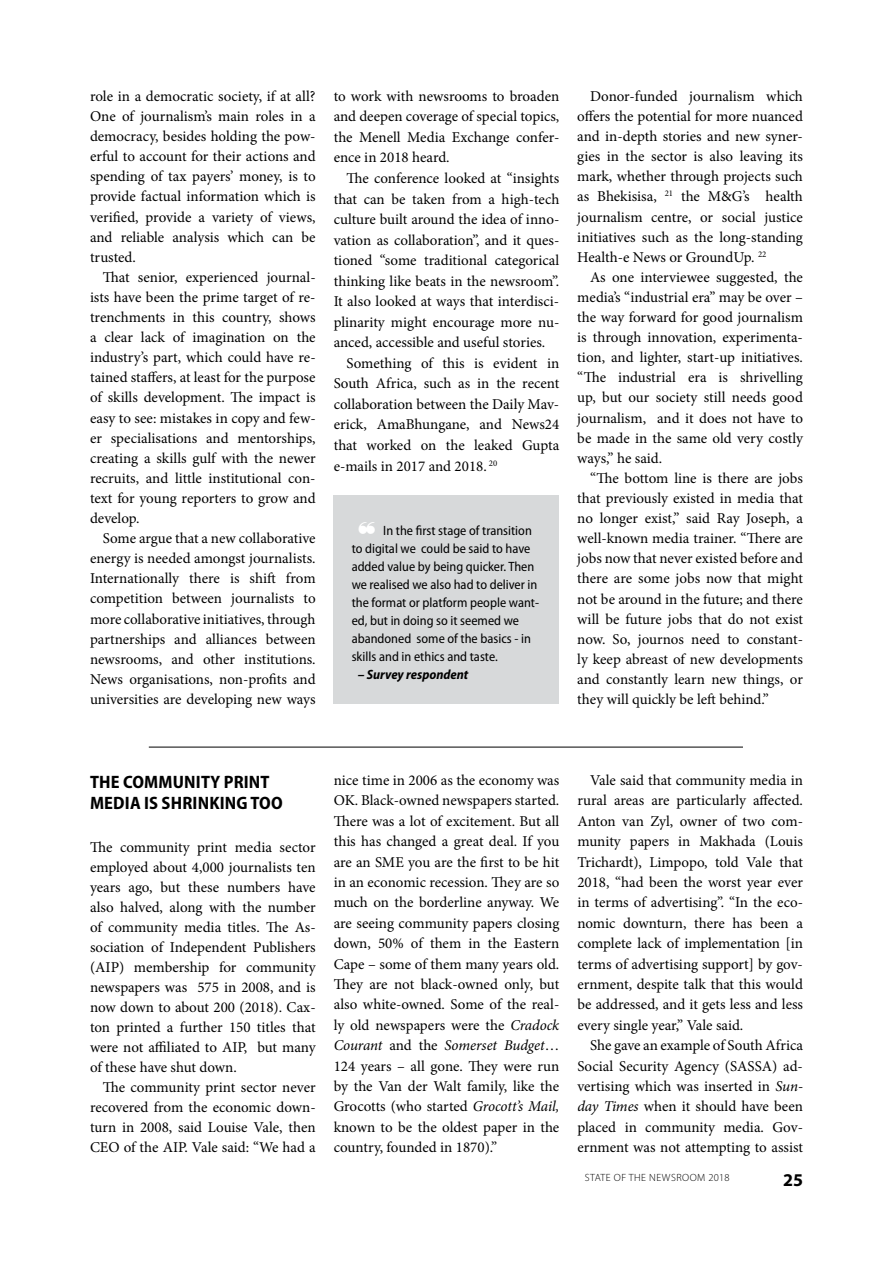
<style>
.page{position:relative;width:893px;height:1263px;background:#fff}
.page>*{position:absolute;margin:0;border:0;box-sizing:border-box;transform-origin:0 0}
.t1{font:700 semi-condensed 18px/21.5px "Myriad Pro";letter-spacing:.01em;color:#000}
.t2{font:700 18px "Myriad Pro";color:#000}
.t3{font:15px/20.1px "Minion Pro";color:#000;text-align:justify}
.t4{font:semi-condensed 13.5px/18px "Myriad Pro";color:#000}
.t5{font:italic 700 semi-condensed 13.5px "Myriad Pro";color:#000}
.t6{font:300 10.5px "Myriad Pro";letter-spacing:.045em;color:#000}
.s1{color:#fff}
.s2{font-style:italic}
</style>
<div class="page">
<div style="left:334px;top:495px;width:225px;height:209px;background:#d7d9da"></div>
<hr style="left:149px;top:747px;width:594px;height:1px;background:#000">
<p class="t3" style="left:90px;top:86px;width:227px">role in a democratic society, if at all?<br>One of journalism’s main roles in a democracy, besides holding the pow&shy;erful to account for their actions and spending of tax payers’ money, is to provide factual information which is verified, provide a variety of views, and reliable analysis which can be trusted.</p>
<p class="t3" style="left:90px;top:267px;width:227px;text-indent:13px">That senior, experienced journal&shy;ists have been the prime target of re&shy;trenchments in this country, shows a clear lack of imagination on the industry’s part, which could have re&shy;tained staffers, at least for the purpose of skills development. The impact is easy to see: mistakes in copy and few&shy;er specialisations and mentorships, creating a skills gulf with the newer recruits, and little institutional con&shy;text for young reporters to grow and develop.</p>
<p class="t3" style="left:90px;top:528px;width:227px;text-indent:13px">Some argue that a new collaborative energy is needed amongst journalists.<br>Internationally there is shift from competition between journalists to more collaborative initiatives, through partnerships and alliances between newsrooms, and other institutions.<br>News organisations, non-profits and universities are developing new ways</p>
<p class="t3" style="left:334px;top:86px;width:227px;line-height:20.5px">to work with newsrooms to broaden and deepen coverage of special topics, the Menell Media Exchange confer&shy;ence in 2018 heard.</p>
<p class="t3" style="left:346px;top:168px;width:214px">The conference looked at “insights</p>
<p class="t3" style="left:334px;top:189px;width:227px">that can be taken from a high-tech</p>
<p class="t3" style="left:334px;top:209px;width:227px">culture built around the idea of inno-</p>
<p class="t3" style="left:334px;top:230px;width:227px">vation as collaboration”, and it ques-</p>
<p class="t3" style="left:334px;top:250px;width:227px">tioned “some traditional categorical</p>
<p class="t3" style="left:334px;top:271px;width:227px">thinking like beats in the newsroom”.</p>
<p class="t3" style="left:334px;top:291px;width:227px">It also looked at ways that interdisci-</p>
<p class="t3" style="left:334px;top:312px;width:227px">plinarity might encourage more nu-</p>
<p class="t3" style="left:334px;top:332px;width:213px">anced, accessible and useful stories.</p>
<p class="t3" style="left:346px;top:353px;width:214px">Something of this is evident in</p>
<p class="t3" style="left:334px;top:374px;width:227px">South Africa, such as in the recent</p>
<p class="t3" style="left:334px;top:394px;width:227px">collaboration between the Daily Mav-</p>
<p class="t3" style="left:334px;top:415px;width:227px">erick, AmaBhungane, and News24</p>
<p class="t3" style="left:334px;top:435px;width:227px">that worked on the leaked Gupta</p>
<p class="t3" style="left:334px;top:456px;width:165px">e-mails in 2017 and 2018. <sup>20</sup></p>
<p class="t4" style="left:352px;top:522px;width:189px;text-indent:6px"><span class="s1">❝</span> In the first stage of transition to digital we could be said to have added value by being quicker. Then we realised we also had to deliver in the format or platform people want&shy;ed, but in doing so it seemed we abandoned some of the basics - in skills and in ethics and taste.</p>
<p class="t5" style="left:358px;top:667px;width:112px">– Survey respondent</p>
<p class="t3" style="left:577px;top:86px;width:227px;text-indent:13px">Donor-funded journalism which offers the potential for more nuanced and in-depth stories and new syner&shy;gies in the sector is also leaving its mark, whether through projects such as Bhekisisa, <sup>21</sup> the M&amp;G’s health journalism centre, or social justice initiatives such as the long-standing Health-e News or GroundUp. <sup>22</sup></p>
<p class="t3" style="left:577px;top:267px;width:227px;text-indent:13px">As one interviewee suggested, the media’s “industrial era” may be over – the way forward for good journalism is through innovation, experimenta&shy;tion, and lighter, start-up initiatives. “The industrial era is shrivelling up, but our society still needs good journalism, and it does not have to be made in the same old very costly ways,” he said.</p>
<p class="t3" style="left:577px;top:468px;width:227px;text-indent:13px">“The bottom line is there are jobs that previously existed in media that no longer exist,” said Ray Joseph, a well-known media trainer. “There are jobs now that never existed before and there are some jobs now that might not be around in the future; and there will be future jobs that do not exist now. So, journos need to constant&shy;ly keep abreast of new developments and constantly learn new things, or they will quickly be left behind.”</p>
<p class="t1" style="left:90px;top:771px;width:194px">THE COMMUNITY PRINT<br>MEDIA IS SHRINKING TOO</p>
<p class="t3" style="left:90px;top:837px;width:227px">The community print media sector employed about 4,000 journalists ten years ago, but these numbers have also halved, along with the number of community media titles. The As&shy;sociation of Independent Publishers (AIP) membership for community newspapers was 575 in 2008, and is now down to about 200 (2018). Cax&shy;ton printed a further 150 titles that were not affiliated to AIP, but many of these have shut down.</p>
<p class="t3" style="left:90px;top:1077px;width:227px;text-indent:13px">The community print sector never recovered from the economic down&shy;turn in 2008, said Louise Vale, then CEO of the AIP. Vale said: “We had a</p>
<p class="t3" style="left:334px;top:770px;width:227px">nice time in 2006 as the economy was OK. Black-owned newspapers started.<br>There was a lot of excitement. But all this has changed a great deal. If you are an SME you are the first to be hit in an economic recession. They are so much on the borderline anyway. We are seeing community papers closing down, 50% of them in the Eastern Cape – some of them many years old.<br>They are not black-owned only, but also white-owned. Some of the real&shy;ly old newspapers were the <span class="s2">Cradock Courant</span> and the <span class="s2">Somerset Budget</span>… 124 years – all gone. They were run by the Van der Walt family, like the Grocotts (who started <span class="s2">Grocott’s Mail, </span>known to be the oldest paper in the country, founded in 1870).”</p>
<p class="t3" style="left:577px;top:770px;width:227px;text-indent:13px">Vale said that community media in rural areas are particularly affected.<br>Anton van Zyl, owner of two com&shy;munity papers in Makhada (Louis Trichardt), Limpopo, told Vale that 2018, “had been the worst year ever in terms of advertising”. “In the eco&shy;nomic downturn, there has been a complete lack of implementation [in terms of advertising support] by gov&shy;ernment, despite talk that this would be addressed, and it gets less and less every single year,” Vale said.</p>
<p class="t3" style="left:577px;top:1035px;width:227px;text-indent:13px">She gave an example of South Africa Social Security Agency (SASSA) ad&shy;vertising which was inserted in <span class="s2">Sun&shy;day Times</span> when it should have been placed in community media. Gov&shy;ernment was not attempting to assist</p>
<p class="t6" style="left:585px;top:1171px;width:146px">STATE OF THE NEWSROOM 2018</p>
<p class="t2" style="left:783px;top:1169px;width:21px">25</p>
</div>
